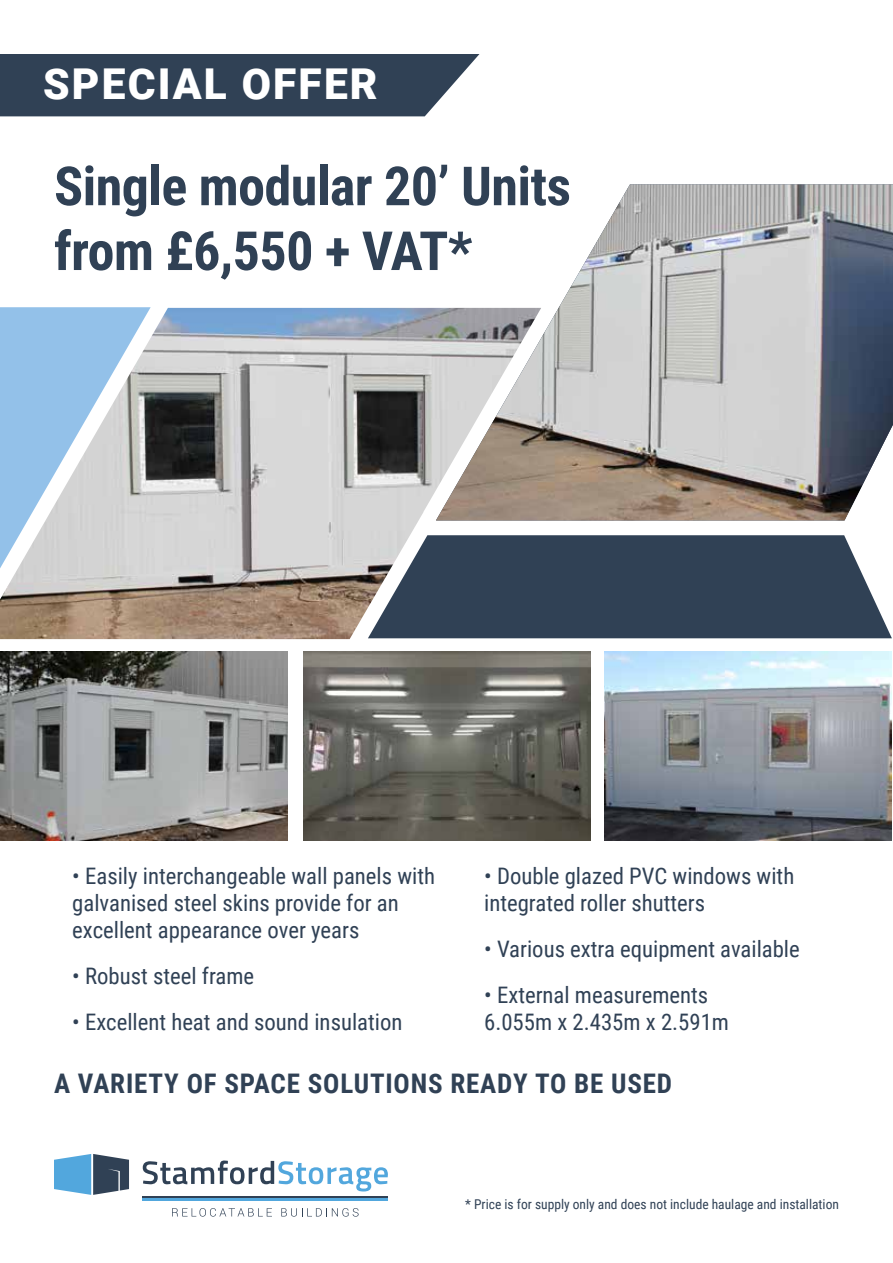
<style>
.page{position:relative;width:893px;height:1263px;background:#fff}
.page>*{position:absolute;margin:0;border:0;box-sizing:border-box;transform-origin:0 0}
.t1{font:700 54px/64.8px "Roboto Condensed";letter-spacing:-.01em;color:#304155}
.t2{font:900 42.6px "Roboto";letter-spacing:.05em;color:#fff}
.t3{font:700 27px "Roboto Condensed";letter-spacing:.03em;color:#304155}
.t4{font:22.8px/27.3px "Roboto Condensed";color:#304155}
.t5{font:13.5px "Roboto Condensed";color:#304155}
</style>
<div class="page">
<svg style="left:54px;top:1154px;width:75px;height:41px"></svg>
<svg style="left:143px;top:1160px;width:245px;height:31px"></svg>
<svg style="left:172px;top:1208px;width:100px;height:8px"></svg>
<svg style="left:281px;top:1208px;width:78px;height:8px"></svg>
<hr style="left:142px;top:1196px;width:246px;height:2px;background:#304155">
<hr style="left:142px;top:1198px;width:246px;height:3px;background:#52a7dd">
<div style="left:0;top:54px;width:479px;height:62px;background:#304155"></div>
<img style="left:436px;top:184px;width:457px;height:336px">
<div style="left:541px;top:535px;width:351px;height:103px;background:#304155"></div>
<img style="left:0;top:308px;width:541px;height:331px">
<svg style="left:0;top:307px;width:151px;height:261px"></svg>
<img style="left:0;top:652px;width:288px;height:189px">
<img style="left:303px;top:652px;width:288px;height:189px">
<img style="left:604px;top:652px;width:288px;height:189px">
<h2 class="t2" style="left:43px;top:54px;width:336px">SPECIAL OFFER</h2>
<h1 class="t1" style="left:54px;top:152px;width:518px">Single modular 20’ Units from £6,550 + VAT*</h1>
<p class="t4" style="left:72px;top:861px;width:364px">• Easily interchangeable wall panels with galvanised steel skins provide for an excellent appearance over years</p>
<p class="t4" style="left:72px;top:961px;width:183px">• Robust steel frame</p>
<p class="t4" style="left:72px;top:1007px;width:332px">• Excellent heat and sound insulation</p>
<p class="t4" style="left:484px;top:861px;width:312px">• Double glazed PVC windows with integrated roller shutters</p>
<p class="t4" style="left:484px;top:934px;width:317px">• Various extra equipment available</p>
<p class="t4" style="left:484px;top:980px;width:246px">• External measurements<br>6.055m x 2.435m x 2.591m</p>
<p class="t3" style="left:54px;top:1065px;width:620px">A VARIETY OF SPACE SOLUTIONS READY TO BE USED</p>
<p class="t5" style="left:465px;top:1195px;width:375px">* Price is for supply only and does not include haulage and installation</p>
</div>
